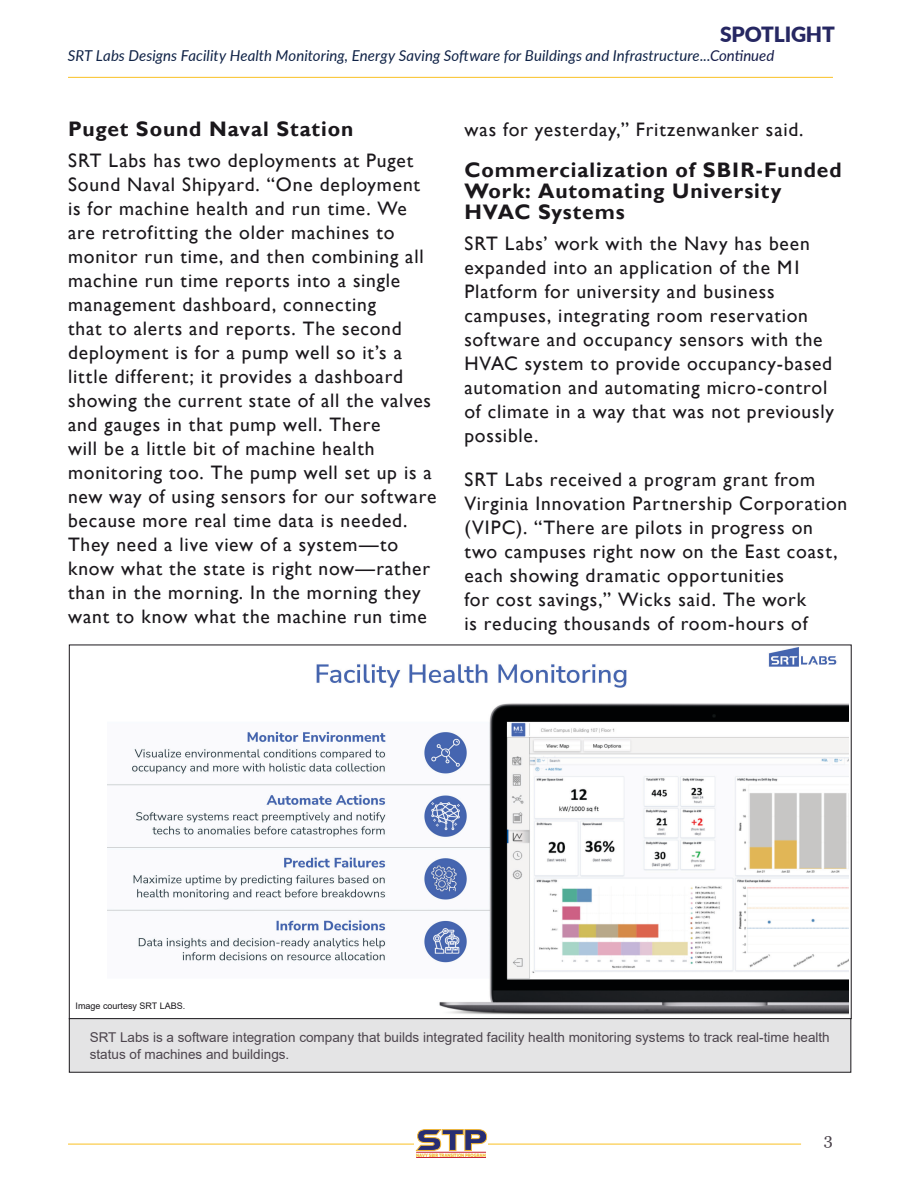
<style>
.page{position:relative;width:918px;height:1188px;background:#fff}
.page>*{position:absolute;margin:0;border:0;box-sizing:border-box;transform-origin:0 0}
.t1{font:700 21px/21px "Gill Sans";letter-spacing:.04em;color:#1a171b}
.Intro_text{font:900 21px "Lato";letter-spacing:-.01em;color:#262762}
.t2{font:19.5px/24px "Gill Sans";letter-spacing:.04em;color:#1a171b}
.t3{font:16.5px "Georgia";color:#4c444c}
.t4{font:italic 15px "Lato";letter-spacing:.005em;color:#0f2246}
.t5{font:13.5px/16.5px "Arial";color:#4c444c}
.t6{font:9px "Arial";color:#1a171b}
.t7{font:800 4.95px "FONTSPRINGDEMO Organetto";letter-spacing:-.015em;color:#f3b62e;scale:.85 1}
.s1{color:#151b49}
</style>
<div class="page">
<hr style="left:68px;top:1144px;width:733px;height:1px;background:#fac022">
<hr style="left:68px;top:77px;width:765px;height:1px;background:#fac022">
<div style="left:414px;top:1131px;width:71px;height:20px;background:#fff"></div>
<svg style="left:416px;top:1129px;width:71px;height:22px"></svg>
<hr style="left:416px;top:1152px;width:70px;height:1px;background:#c82032">
<hr style="left:416px;top:1157px;width:70px;height:1px;background:#c82032">
<img style="left:108px;top:647px;width:741px;height:368px">
<div style="left:69px;top:1019px;width:782px;height:53px;background:#e4e4e5"></div>
<div style="left:69px;top:1018px;width:782px;height:54px;border:1px solid #1a171b"></div>
<p class="Intro_text" style="left:720px;top:19px;width:116px">SPOTLIGHT</p>
<p class="t4" style="left:68px;top:45px;width:708px">SRT Labs Designs Facility Health Monitoring, Energy Saving Software for Buildings and Infrastructure...<span class="s1">Continued</span></p>
<p class="t1" style="left:68px;top:119px;width:287px">Puget Sound Naval Station</p>
<p class="t2" style="left:68px;top:148px;width:370px">SRT Labs has two deployments at Puget Sound Naval Shipyard. “One deployment is for machine health and run time. We are retrofitting the older machines to monitor run time, and then combining all machine run time reports into a single management dashboard, connecting<br>that to alerts and reports. The second deployment is for a pump well so it’s a little different; it provides a dashboard showing the current state of all the valves and gauges in that pump well. There<br>will be a little bit of machine health monitoring too. The pump well set up is a new way of using sensors for our software because more real time data is needed.<br>They need a live view of a system—to know what the state is right now—rather than in the morning. In the morning they want to know what the machine run time</p>
<p class="t2" style="left:464px;top:117px;width:341px">was for yesterday,” Fritzenwanker said.</p>
<p class="t1" style="left:464px;top:160px;width:379px">Commercialization of SBIR-Funded<br>Work: Automating University<br>HVAC Systems</p>
<p class="t2" style="left:464px;top:231px;width:371px">SRT Labs’ work with the Navy has been expanded into an application of the M1<br>Platform for university and business campuses, integrating room reservation software and occupancy sensors with the HVAC system to provide occupancy-based automation and automating micro-control of climate in a way that was not previously possible.</p>
<p class="t2" style="left:464px;top:468px;width:384px">SRT Labs received a program grant from Virginia Innovation Partnership Corporation (VIPC). “There are pilots in progress on two campuses right now on the East coast, each showing dramatic opportunities<br>for cost savings,” Wicks said. The work<br>is reducing thousands of room-hours of</p>
<p class="t6" style="left:76px;top:999px;width:111px">Image courtesy SRT LABS.</p>
<p class="t5" style="left:90px;top:1029px;width:742px">SRT Labs is a software integration company that builds integrated facility health monitoring systems to track real-time health status of machines and buildings.</p>
<p class="t7" style="left:416px;top:1153px;width:84px">NAVY SBIR TRANSITION PROGRAM</p>
<p class="t3" style="left:824px;top:1129px;width:11px">3</p>
</div>
